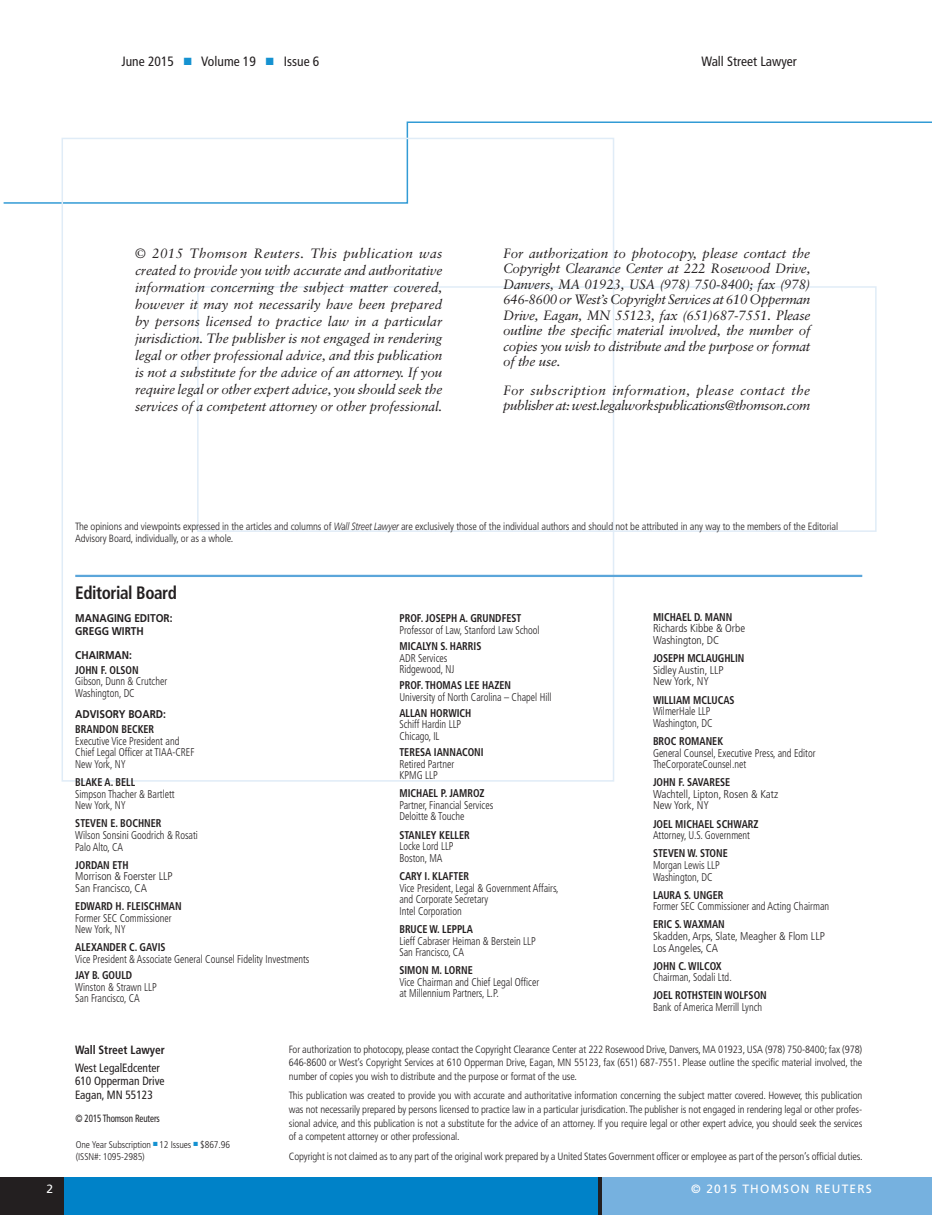
<style>
.page{position:relative;width:932px;height:1215px;background:#fff}
.page>*{position:absolute;margin:0;border:0;box-sizing:border-box;transform-origin:0 0}
.t1{font:700 condensed 18px "Frutiger";letter-spacing:-.025em;color:#231f20;scale:.95 1}
.t2{font:italic 13.5px/17px "Sabon";letter-spacing:-.02em;color:#231f20;text-align:justify}
.t3{font:condensed 13.5px "Frutiger";color:#231f20}
.t4{font:condensed 12px/13.5px "Frutiger";color:#231f20;scale:.95 1}
.t5{font:12px "Frutiger";letter-spacing:.1em;color:#fff}
.t6{font:700 condensed 12px "Frutiger";color:#231f20;scale:.95 1}
.t7{font:300 condensed 11.25px/11.6px "Frutiger";color:#231f20;scale:.9 1}
.t8{font:700 condensed 11.25px "Frutiger";color:#231f20;scale:.9 1}
.t9{font:300 condensed 11.25px/11.6px "Frutiger";color:#231f20}
.t10{font:700 11.25px/12.8px "Frutiger";color:#231f20;scale:.9 1}
.t11{font:300 condensed 10.5px/13.6px "Frutiger";letter-spacing:-.01em;color:#231f20;text-align:justify}
.t12{font:condensed 10.5px "Frutiger";letter-spacing:-.01em;color:#231f20;scale:.85 1}
.t13{font:300 condensed 9.75px/12px "Frutiger";letter-spacing:-.01em;color:#231f20}
.s1{color:#1592d1}
.s2{font-style:italic;font-stretch:normal}
</style>
<div class="page">
<svg style="left:3px;top:121px;width:929px;height:83px"></svg>
<div style="left:0;top:1178px;width:659px;height:37px;background:#0082c8"></div>
<div style="left:601px;top:1178px;width:331px;height:37px;background:#76b1df"></div>
<hr style="left:598px;top:1178px;width:3px;height:37px;background:#231f20">
<div style="left:0;top:1178px;width:63px;height:37px;background:#231f20"></div>
<div style="left:62px;top:138px;width:552px;height:644px;border:2px solid #e0ecf7"></div>
<div style="left:197px;top:286px;width:679px;height:246px;border:2px solid #e0ecf7"></div>
<hr style="left:75px;top:575px;width:787px;height:2px;background:#5ba6da">
<p class="t3" style="left:122px;top:54px;width:199px">June 2015 <span class="s1">■</span> Volume 19 <span class="s1">■</span> Issue 6</p>
<p class="t3" style="left:701px;top:53px;width:97px">Wall Street Lawyer</p>
<p class="t2" style="left:135px;top:245px;width:309px">© 2015 Thomson Reuters. This publication was created to provide you with accurate and authoritative information concerning the subject matter covered, however it may not necessarily have been prepared by persons licensed to practice law in a particular jurisdiction. The publisher is not engaged in rendering legal or other professional advice, and this publication is not a substitute for the advice of an attorney. If you require legal or other expert advice, you should seek the services of a competent attorney or other professional.</p>
<p class="t2" style="left:503px;top:245px;width:309px;line-height:15.5px">For authorization to photocopy, please contact the Copyright Clearance Center at 222 Rosewood Drive, Danvers, MA 01923, USA (978) 750-8400; fax (978)<br>646-8600 or West’s Copyright Services at 610 Opperman Drive, Eagan, MN 55123, fax (651)687-7551. Please outline the specific material involved, the number of copies you wish to distribute and the purpose or format of the use.</p>
<p class="t2" style="left:503px;top:383px;width:309px;line-height:15.5px">For subscription information, please contact the publisher at: west.legalworkspublications@thomson.com</p>
<p class="t11" style="left:75px;top:521px;width:764px;line-height:12px">The opinions and viewpoints expressed in the articles and columns of <span class="s2">Wall Street Lawyer</span> are exclusively those of the individual authors and should not be attributed in any way to the members of the Editorial<br>Advisory Board, individually, or as a whole.</p>
<h1 class="t1" style="left:75px;top:582px;width:108px">Editorial Board</h1>
<p class="t10" style="left:75px;top:612px;width:110px">MANAGING EDITOR:<br>GREGG WIRTH</p>
<p class="t10" style="left:75px;top:648px;width:65px">CHAIRMAN:</p>
<p class="t8" style="left:75px;top:663px;width:72px">JOHN F. OLSON</p>
<p class="t7" style="left:75px;top:676px;width:104px">Gibson, Dunn &amp; Crutcher<br>Washington, DC</p>
<p class="t10" style="left:75px;top:708px;width:102px">ADVISORY BOARD:</p>
<p class="t8" style="left:75px;top:722px;width:89px">BRANDON BECKER</p>
<p class="t7" style="left:75px;top:735px;width:134px">Executive Vice President and<br>Chief Legal Officer at TIAA-CREF<br>New York, NY</p>
<p class="t8" style="left:75px;top:775px;width:68px">BLAKE A. BELL</p>
<p class="t7" style="left:75px;top:788px;width:112px">Simpson Thacher &amp; Bartlett<br>New York, NY</p>
<p class="t8" style="left:75px;top:817px;width:97px">STEVEN E. BOCHNER</p>
<p class="t7" style="left:75px;top:829px;width:138px">Wilson Sonsini Goodrich &amp; Rosati<br>Palo Alto, CA</p>
<p class="t8" style="left:75px;top:858px;width:61px">JORDAN ETH</p>
<p class="t9" style="left:75px;top:871px;width:99px">Morrison &amp; Foerster LLP<br>San Francisco, CA</p>
<p class="t8" style="left:75px;top:900px;width:120px">EDWARD H. FLEISCHMAN</p>
<p class="t7" style="left:75px;top:912px;width:108px">Former SEC Commissioner<br>New York, NY</p>
<p class="t8" style="left:75px;top:941px;width:102px">ALEXANDER C. GAVIS</p>
<p class="t7" style="left:75px;top:954px;width:262px">Vice President &amp; Associate General Counsel Fidelity Investments</p>
<p class="t8" style="left:75px;top:968px;width:65px">JAY B. GOULD</p>
<p class="t7" style="left:75px;top:981px;width:92px">Winston &amp; Strawn LLP<br>San Francisco, CA</p>
<p class="t8" style="left:399px;top:612px;width:137px">PROF. JOSEPH A. GRUNDFEST</p>
<p class="t7" style="left:399px;top:625px;width:157px">Professor of Law, Stanford Law School</p>
<p class="t8" style="left:399px;top:639px;width:93px">MICALYN S. HARRIS</p>
<p class="t7" style="left:399px;top:652px;width:63px">ADR Services<br>Ridgewood, NJ</p>
<p class="t8" style="left:399px;top:679px;width:126px">PROF. THOMAS LEE HAZEN</p>
<p class="t7" style="left:399px;top:691px;width:170px">University of North Carolina – Chapel Hill</p>
<p class="t8" style="left:399px;top:706px;width:81px">ALLAN HORWICH</p>
<p class="t7" style="left:399px;top:719px;width:70px">Schiff Hardin LLP<br>Chicago, IL</p>
<p class="t8" style="left:399px;top:745px;width:95px">TERESA IANNACONI</p>
<p class="t7" style="left:399px;top:758px;width:62px">Retired Partner<br>KPMG LLP</p>
<p class="t8" style="left:399px;top:787px;width:96px">MICHAEL P. JAMROZ</p>
<p class="t7" style="left:399px;top:799px;width:106px">Partner, Financial Services<br>Deloitte &amp; Touche</p>
<p class="t8" style="left:399px;top:828px;width:80px">STANLEY KELLER</p>
<p class="t7" style="left:399px;top:841px;width:62px">Locke Lord LLP<br>Boston, MA</p>
<p class="t8" style="left:399px;top:869px;width:79px">CARY I. KLAFTER</p>
<p class="t7" style="left:399px;top:882px;width:178px">Vice President, Legal &amp; Government Affairs, and Corporate Secretary<br>Intel Corporation</p>
<p class="t8" style="left:399px;top:922px;width:83px">BRUCE W. LEPPLA</p>
<p class="t7" style="left:399px;top:935px;width:153px">Lieff Cabraser Heiman &amp; Berstein LLP<br>San Francisco, CA</p>
<p class="t8" style="left:399px;top:964px;width:83px">SIMON M. LORNE</p>
<p class="t7" style="left:399px;top:976px;width:157px">Vice Chairman and Chief Legal Officer at Millennium Partners, L.P.</p>
<p class="t8" style="left:653px;top:610px;width:90px">MICHAEL D. MANN</p>
<p class="t9" style="left:653px;top:623px;width:94px">Richards Kibbe &amp; Orbe<br>Washington, DC</p>
<p class="t8" style="left:653px;top:652px;width:103px">JOSEPH MCLAUGHLIN</p>
<p class="t9" style="left:653px;top:664px;width:72px">Sidley Austin, LLP<br>New York, NY</p>
<p class="t8" style="left:653px;top:693px;width:92px">WILLIAM MCLUCAS</p>
<p class="t7" style="left:653px;top:706px;width:68px">WilmerHale LLP<br>Washington, DC</p>
<p class="t8" style="left:653px;top:734px;width:79px">BROC ROMANEK</p>
<p class="t7" style="left:653px;top:747px;width:182px">General Counsel, Executive Press, and Editor<br>TheCorporateCounsel.net</p>
<p class="t8" style="left:653px;top:776px;width:87px">JOHN F. SAVARESE</p>
<p class="t9" style="left:653px;top:788px;width:127px">Wachtell, Lipton, Rosen &amp; Katz<br>New York, NY</p>
<p class="t8" style="left:653px;top:817px;width:119px">JOEL MICHAEL SCHWARZ</p>
<p class="t7" style="left:653px;top:830px;width:109px">Attorney, U.S. Government</p>
<p class="t8" style="left:653px;top:847px;width:85px">STEVEN W. STONE</p>
<p class="t7" style="left:653px;top:859px;width:76px">Morgan Lewis LLP<br>Washington, DC</p>
<p class="t8" style="left:653px;top:888px;width:80px">LAURA S. UNGER</p>
<p class="t7" style="left:653px;top:901px;width:197px">Former SEC Commissioner and Acting Chairman</p>
<p class="t8" style="left:653px;top:918px;width:81px">ERIC S. WAXMAN</p>
<p class="t9" style="left:653px;top:931px;width:173px">Skadden, Arps, Slate, Meagher &amp; Flom LLP<br>Los Angeles, CA</p>
<p class="t8" style="left:653px;top:959px;width:78px">JOHN C. WILCOX</p>
<p class="t7" style="left:653px;top:972px;width:89px">Chairman, Sodali Ltd.</p>
<p class="t8" style="left:653px;top:989px;width:128px">JOEL ROTHSTEIN WOLFSON</p>
<p class="t7" style="left:653px;top:1002px;width:123px">Bank of America Merrill Lynch</p>
<p class="t6" style="left:75px;top:1042px;width:96px">Wall Street Lawyer</p>
<p class="t4" style="left:75px;top:1061px;width:96px">West LegalEdcenter<br>610 Opperman Drive<br>Eagan, MN 55123</p>
<p class="t13" style="left:76px;top:1138px;width:156px">One Year Subscription <sup>■</sup> 12 Issues <sup>■</sup> $867.96 (ISSN#: 1095-2985)</p>
<p class="t12" style="left:75px;top:1112px;width:101px">© 2015 Thomson Reuters</p>
<p class="t11" style="left:289px;top:1042px;width:575px">For authorization to photocopy, please contact the Copyright Clearance Center at 222 Rosewood Drive, Danvers, MA 01923, USA (978) 750-8400; fax (978)<br>646-8600 or West’s Copyright Services at 610 Opperman Drive, Eagan, MN 55123, fax (651) 687-7551. Please outline the specific material involved, the number of copies you wish to distribute and the purpose or format of the use.</p>
<p class="t11" style="left:289px;top:1089px;width:575px">This publication was created to provide you with accurate and authoritative information concerning the subject matter covered. However, this publication was not necessarily prepared by persons licensed to practice law in a particular jurisdication. The publisher is not engaged in rendering legal or other profes&shy;sional advice, and this publication is not a substitute for the advice of an attorney. If you require legal or other expert advice, you should seek the services of a competent attorney or other professional.</p>
<p class="t11" style="left:289px;top:1149px;width:575px">Copyright is not claimed as to any part of the original work prepared by a United States Government officer or employee as part of the person’s official duties.</p>
<p class="t5" style="left:46px;top:1182px;width:8px">2</p>
<p class="t5" style="left:691px;top:1182px;width:182px">© 2015 THOMSON REUTERS</p>
<p class="t5" style="left:44px;top:1184px;width:8px">2</p>
<p class="t5" style="left:688px;top:1184px;width:182px">© 2015 THOMSON REUTERS</p>
</div>
